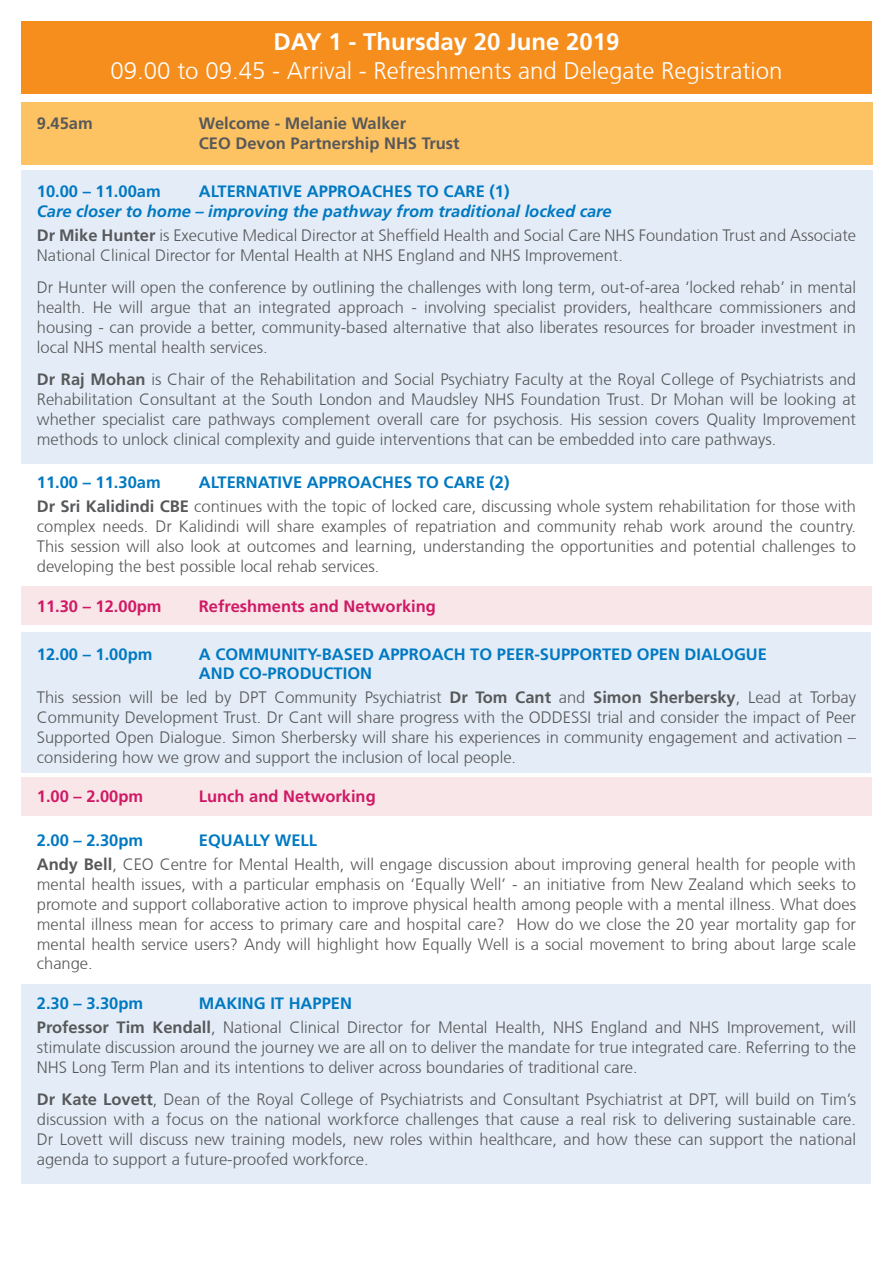
<style>
.page{position:relative;width:893px;height:1263px;background:#fff}
.page>*{position:absolute;margin:0;border:0;box-sizing:border-box;transform-origin:0 0}
.t1{font:300 24px "Frutiger CE";color:#fff}
.t2{font:700 24px "Frutiger";color:#fff}
.t3{font:300 16.5px/19.8px "Frutiger CE";color:#57585a;text-align:justify}
.t4{font:700 16.5px/19.8px "Frutiger";color:#0079c2}
.t5{font:700 16.5px "Frutiger";color:#cf1964}
.t6{font:italic 700 16.5px "Frutiger";color:#0079c2}
.t7{font:700 16.5px "Frutiger";color:#57585a}
.s1{font-family:"Frutiger";font-weight:700}
</style>
<div class="page">
<div style="left:21px;top:170px;width:852px;height:293px;background:#e4edf7"></div>
<div style="left:21px;top:632px;width:849px;height:140px;background:#e4edf7"></div>
<div style="left:21px;top:984px;width:849px;height:199px;background:#e4edf7"></div>
<div style="left:21px;top:587px;width:851px;height:38px;background:#f9e6e9"></div>
<div style="left:21px;top:777px;width:851px;height:39px;background:#f9e6e9"></div>
<div style="left:21px;top:102px;width:852px;height:62px;background:#fdc262"></div>
<div style="left:21px;top:21px;width:851px;height:73px;background:#f68e1e"></div>
<p class="t2" style="left:274px;top:27px;width:347px">DAY 1 - Thursday 20 June 2019</p>
<p class="t1" style="left:111px;top:56px;width:673px">09.00 to 09.45 - Arrival - Refreshments and Delegate Registration</p>
<p class="t7" style="left:37px;top:114px;width:57px">9.45am</p>
<p class="t7" style="left:199px;top:114px;width:209px">Welcome - Melanie Walker</p>
<p class="t7" style="left:199px;top:133px;width:262px">CEO Devon Partnership NHS Trust</p>
<p class="t4" style="left:37px;top:181px;width:125px">10.00 – 11.00am</p>
<p class="t4" style="left:199px;top:181px;width:312px">ALTERNATIVE APPROACHES TO CARE (1)</p>
<p class="t6" style="left:37px;top:201px;width:576px">Care closer to home – improving the pathway from traditional locked care</p>
<p class="t3" style="left:37px;top:225px;width:821px"><span class="s1">Dr Mike Hunter</span> is Executive Medical Director at Sheffield Health and Social Care NHS Foundation Trust and Associate<br>National Clinical Director for Mental Health at NHS England and NHS Improvement.</p>
<p class="t3" style="left:37px;top:277px;width:821px">Dr Hunter will open the conference by outlining the challenges with long term, out-of-area ‘locked rehab’ in mental health. He will argue that an integrated approach - involving specialist providers, healthcare commissioners and housing - can provide a better, community-based alternative that also liberates resources for broader investment in local NHS mental health services.</p>
<p class="t3" style="left:37px;top:369px;width:821px"><span class="s1">Dr Raj Mohan</span> is Chair of the Rehabilitation and Social Psychiatry Faculty at the Royal College of Psychiatrists and Rehabilitation Consultant at the South London and Maudsley NHS Foundation Trust. Dr Mohan will be looking at whether specialist care pathways complement overall care for psychosis. His session covers Quality Improvement methods to unlock clinical complexity and guide interventions that can be embedded into care pathways.</p>
<p class="t4" style="left:37px;top:473px;width:125px">11.00 – 11.30am</p>
<p class="t4" style="left:199px;top:473px;width:312px">ALTERNATIVE APPROACHES TO CARE (2)</p>
<p class="t3" style="left:37px;top:497px;width:821px"><span class="s1">Dr Sri Kalidindi CBE</span> continues with the topic of locked care, discussing whole system rehabilitation for those with complex needs. Dr Kalidindi will share examples of repatriation and community rehab work around the country.<br>This session will also look at outcomes and learning, understanding the opportunities and potential challenges to developing the best possible local rehab services.</p>
<p class="t5" style="left:37px;top:596px;width:126px">11.30 – 12.00pm</p>
<p class="t5" style="left:199px;top:596px;width:239px">Refreshments and Networking</p>
<p class="t4" style="left:37px;top:644px;width:117px">12.00 – 1.00pm</p>
<p class="t4" style="left:199px;top:644px;width:570px">A COMMUNITY-BASED APPROACH TO PEER-SUPPORTED OPEN DIALOGUE<br>AND CO-PRODUCTION</p>
<p class="t3" style="left:37px;top:688px;width:821px">This session will be led by DPT Community Psychiatrist <span class="s1">Dr Tom Cant</span> and <span class="s1">Simon Sherbersky</span>, Lead at Torbay Community Development Trust. Dr Cant will share progress with the ODDESSI trial and consider the impact of Peer Supported Open Dialogue. Simon Sherbersky will share his experiences in community engagement and activation – considering how we grow and support the inclusion of local people.</p>
<p class="t5" style="left:37px;top:787px;width:108px">1.00 – 2.00pm</p>
<p class="t5" style="left:199px;top:787px;width:178px">Lunch and Networking</p>
<p class="t4" style="left:37px;top:830px;width:108px">2.00 – 2.30pm</p>
<p class="t4" style="left:199px;top:830px;width:120px">EQUALLY WELL</p>
<p class="t3" style="left:37px;top:854px;width:821px"><span class="s1">Andy Bell</span>, CEO Centre for Mental Health, will engage discussion about improving general health for people with mental health issues, with a particular emphasis on ‘Equally Well’ - an initiative from New Zealand which seeks to promote and support collaborative action to improve physical health among people with a mental illness. What does mental illness mean for access to primary care and hospital care? How do we close the 20 year mortality gap for mental health service users? Andy will highlight how Equally Well is a social movement to bring about large scale change.</p>
<p class="t4" style="left:37px;top:993px;width:108px">2.30 – 3.30pm</p>
<p class="t4" style="left:199px;top:993px;width:155px">MAKING IT HAPPEN</p>
<p class="t3" style="left:37px;top:1017px;width:821px"><span class="s1">Professor Tim Kendall</span>, National Clinical Director for Mental Health, NHS England and NHS Improvement, will stimulate discussion around the journey we are all on to deliver the mandate for true integrated care. Referring to the NHS Long Term Plan and its intentions to deliver across boundaries of traditional care.</p>
<p class="t3" style="left:37px;top:1089px;width:821px"><span class="s1">Dr Kate Lovett</span>, Dean of the Royal College of Psychiatrists and Consultant Psychiatrist at DPT, will build on Tim’s discussion with a focus on the national workforce challenges that cause a real risk to delivering sustainable care.<br>Dr Lovett will discuss new training models, new roles within healthcare, and how these can support the national agenda to support a future-proofed workforce.</p>
</div>
